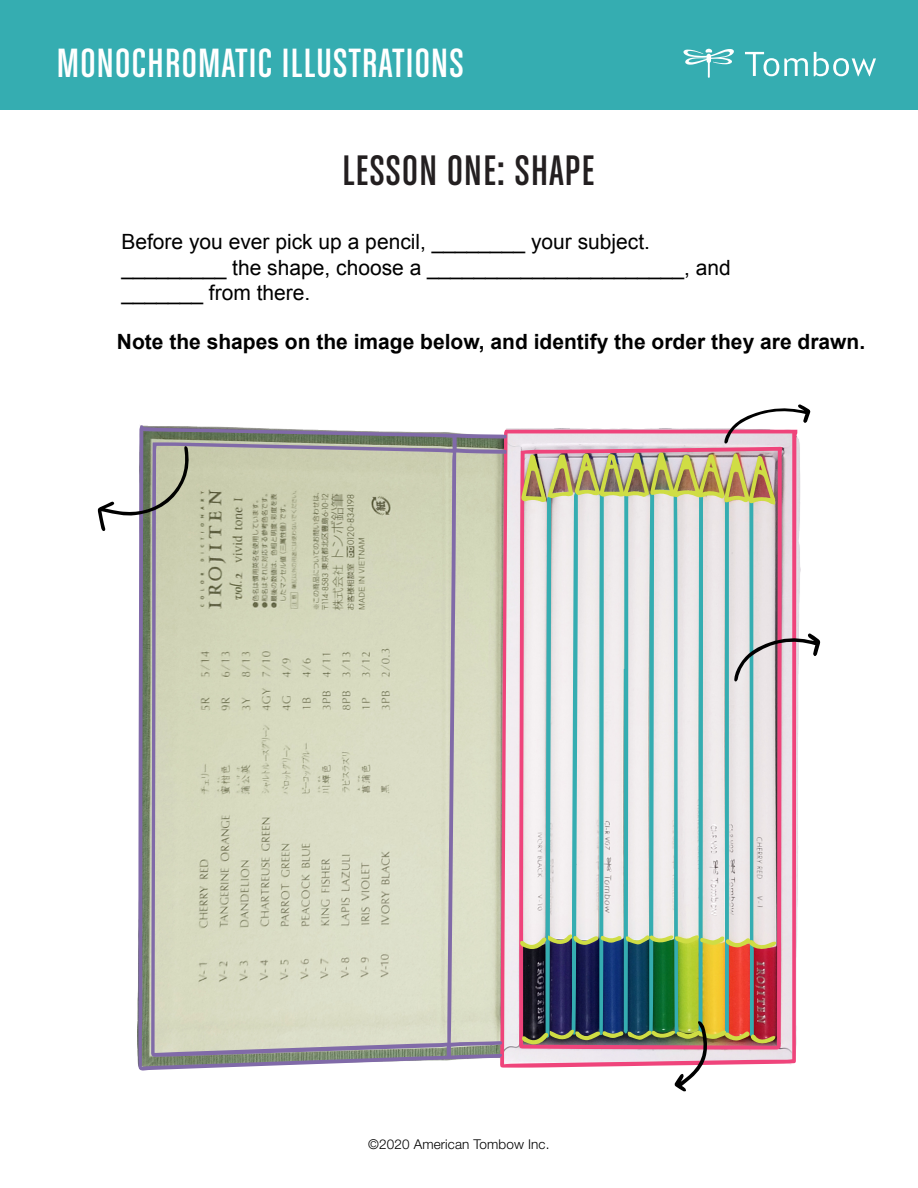
<style>
.page{position:relative;width:918px;height:1188px;background:#fff}
.page>*{position:absolute;margin:0;border:0;box-sizing:border-box;transform-origin:0 0}
.t1{font:45.45px "Chalet Comprime Cologne Eighty";letter-spacing:.03em;color:#231f20}
.t2{font:43.5px "Chalet Comprime Cologne Eighty";letter-spacing:.03em;color:#fff}
.t3{font:21px/25.2px "Arial";color:#000}
.t4{font:700 21px "Arial";color:#000}
.t5{font:300 13.5px "Helvetica Neue LT Std";letter-spacing:.01em;color:#000}
</style>
<div class="page">
<div style="left:0;top:0;width:918px;height:109px;background:#35adb1"></div>
<svg style="left:745px;top:52px;width:131px;height:24px"></svg>
<hr style="left:708px;top:56px;width:2px;height:22px;background:#fff">
<svg style="left:683px;top:49px;width:51px;height:16px"></svg>
<svg style="left:507px;top:430px;width:290px;height:638px;background:#eccfdb"></svg>
<svg style="left:138px;top:425px;width:369px;height:646px;background:#cacbb7"></svg>
<svg style="left:724px;top:404px;width:87px;height:40px"></svg>
<svg style="left:97px;top:446px;width:92px;height:85px"></svg>
<img style="left:520px;top:452px;width:301px;height:640px">
<h2 class="t2" style="left:57px;top:39px;width:408px">MONOCHROMATIC ILLUSTRATIONS</h2>
<h1 class="t1" style="left:342px;top:145px;width:253px">LESSON ONE: SHAPE</h1>
<p class="t3" style="left:121px;top:230px;width:611px">Before you ever pick up a pencil, ________ your subject. _________ the shape, choose a ______________________, and _______ from there.</p>
<p class="t4" style="left:117px;top:328px;width:750px">Note the shapes on the image below, and identify the order they are drawn.</p>
<p class="t5" style="left:368px;top:1136px;width:183px">©2020 American Tombow Inc.</p>
</div>
